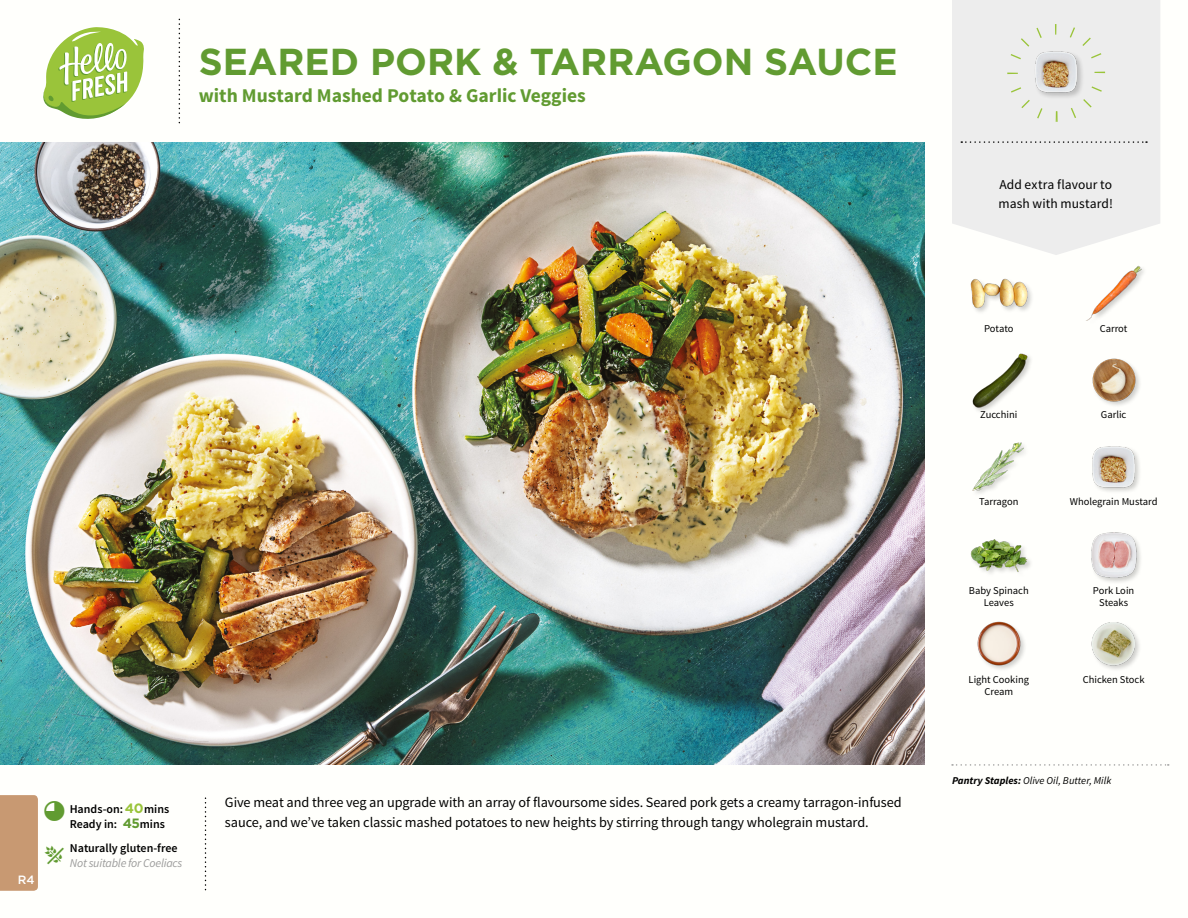
<style>
.page{position:relative;width:1188px;height:918px;background:#fff}
.page>*{position:absolute;margin:0;border:0;box-sizing:border-box;transform-origin:0 0}
.t1{font:700 37.5px "Gotham";color:#619b31}
.t2{font:700 19.5px "Source Sans Pro";color:#619b31}
.t3{font:14.25px/19.5px "Source Sans Pro";letter-spacing:-.005em;color:#000}
.t4{font:13.5px/18.9px "Source Sans Pro";letter-spacing:.01em;color:#000}
.t5{font:600 12px/15px "Source Sans Pro";color:#000}
.t6{font:italic 12px "Source Sans Pro";letter-spacing:-.02em;color:#9d9d9c}
.t7{font:500 12px "Gotham";color:#fff}
.t8{font:10.5px/12px "Source Sans Pro";color:#000;text-align:center}
.t9{font:italic 10.5px "Source Sans Pro";color:#000}
.s1{font-family:"Gotham";font-weight:700;font-size:13.5px;color:#9ac43a}
.s2{font-family:"Gotham";font-weight:700;font-size:13.5px;color:#619b31}
.s3{font-weight:700}
</style>
<div class="page">
<svg style="left:43px;top:27px;width:101px;height:92px"></svg>
<div style="left:0;top:795px;width:38px;height:96px;background:#c89972"></div>
<img style="left:0;top:142px;width:925px;height:623px">
<img style="left:1092px;top:446px;width:48px;height:46px">
<img style="left:1092px;top:358px;width:48px;height:48px">
<img style="left:972px;top:442px;width:54px;height:52px">
<div style="left:1090px;top:531px;width:53px;height:53px;background:#000;opacity:.2"></div>
<img style="left:1090px;top:532px;width:47px;height:47px">
<div style="left:970px;top:538px;width:64px;height:40px;background:#000;opacity:.2"></div>
<img style="left:970px;top:538px;width:58px;height:40px">
<img style="left:1091px;top:622px;width:49px;height:48px">
<div style="left:971px;top:352px;width:63px;height:62px;background:#000;opacity:.2"></div>
<img style="left:971px;top:352px;width:57px;height:56px">
<img style="left:977px;top:621px;width:48px;height:49px">
<img style="left:1086px;top:265px;width:56px;height:56px">
<div style="left:970px;top:278px;width:64px;height:37px;background:#000;opacity:.2"></div>
<img style="left:970px;top:278px;width:58px;height:37px">
<svg style="left:952px;top:0;width:208px;height:255px;background:#eeeeed"></svg>
<svg style="left:961px;top:141px;width:186px;height:2px"></svg>
<div style="left:1007px;top:24px;width:98px;height:98px;border:11px dashed #9ac43a;border-radius:50%"></div>
<svg style="left:952px;top:764px;width:217px;height:2px"></svg>
<img style="left:1028px;top:44px;width:57px;height:57px">
<h1 class="t1" style="left:199px;top:37px;width:700px">SEARED PORK &amp; TARRAGON SAUCE</h1>
<h2 class="t2" style="left:199px;top:83px;width:389px">with Mustard Mashed Potato &amp; Garlic Veggies</h2>
<p class="t7" style="left:18px;top:872px;width:18px">R4</p>
<p class="t5" style="left:70px;top:802px;width:101px">Hands-on:<span class="s1">40</span>mins<br>Ready in: <span class="s2">45</span>mins</p>
<p class="t5" style="left:70px;top:840px;width:109px">Naturally gluten-free</p>
<p class="t6" style="left:70px;top:856px;width:114px">Not suitable for Coeliacs</p>
<p class="t3" style="left:225px;top:793px;width:678px">Give meat and three veg an upgrade with an array of flavoursome sides. Seared pork gets a creamy tarragon-infused sauce, and we’ve taken classic mashed potatoes to new heights by stirring through tangy wholegrain mustard.</p>
<p class="t4" style="left:999px;top:175px;width:116px">Add extra flavour to mash with mustard!</p>
<p class="t8" style="left:984px;top:322px;width:31px">Potato</p>
<p class="t8" style="left:1100px;top:322px;width:29px">Carrot</p>
<p class="t8" style="left:980px;top:409px;width:39px">Zucchini</p>
<p class="t8" style="left:1101px;top:409px;width:27px">Garlic</p>
<p class="t8" style="left:979px;top:496px;width:41px">Tarragon</p>
<p class="t8" style="left:1070px;top:496px;width:89px">Wholegrain Mustard</p>
<p class="t8" style="left:969px;top:584px;width:61px">Baby Spinach<br>Leaves</p>
<p class="t8" style="left:1093px;top:584px;width:43px">Pork Loin<br>Steaks</p>
<p class="t8" style="left:969px;top:674px;width:62px">Light Cooking<br>Cream</p>
<p class="t8" style="left:1083px;top:674px;width:63px">Chicken Stock</p>
<p class="t9" style="left:952px;top:774px;width:161px"><span class="s3">Pantry Staples:</span> Olive Oil, Butter, Milk</p>
</div>
